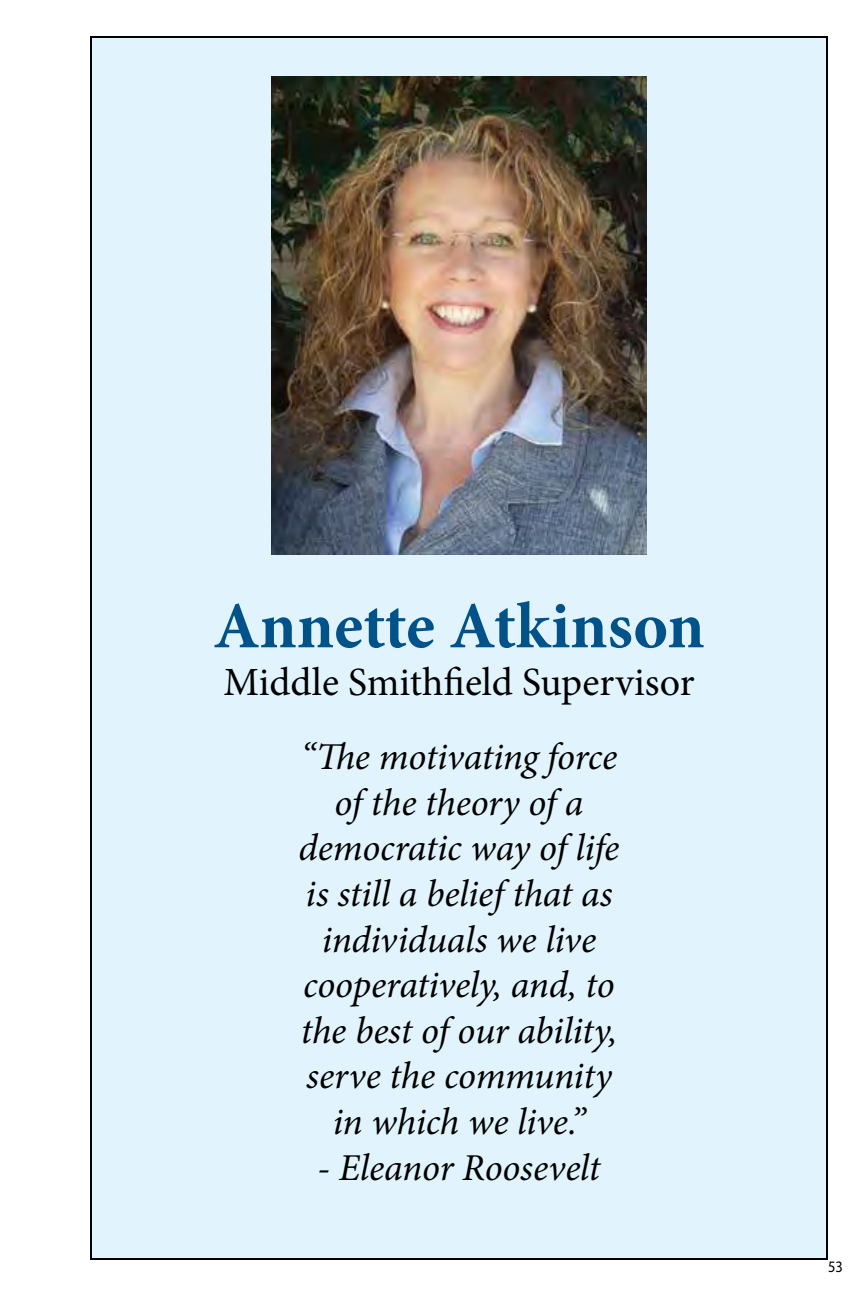
<style>
.page{position:relative;width:864px;height:1296px;background:#fff}
.page>*{position:absolute;margin:0;border:0;box-sizing:border-box;transform-origin:0 0}
.t1{font:700 66px "Minion Pro";color:#005289}
.t2{font:40px "Minion Pro";color:#000}
.t3{font:italic 38px/45.6px "Minion Pro";letter-spacing:-.01em;color:#000;text-align:center}
.t4{font:16px "Myriad Pro";color:#000;scale:.9 1}
</style>
<div class="page">
<div style="left:91px;top:37px;width:736px;height:1222px;background:#e1f4fd"></div>
<img style="left:272px;top:76px;width:374px;height:478px">
<h1 class="t1" style="left:213px;top:580px;width:493px">Annette Atkinson</h1>
<p class="t2" style="left:223px;top:656px;width:473px">Middle Smithfield Supervisor</p>
<p class="t3" style="left:299px;top:734px;width:322px">“The motivating force of the theory of a democratic way of life is still a belief that as individuals we live cooperatively, and, to the best of our ability, serve the community in which we live.”</p>
<p class="t3" style="left:317px;top:1145px;width:285px">- Eleanor Roosevelt</p>
<p class="t4" style="left:828px;top:1257px;width:18px">53</p>
</div>
